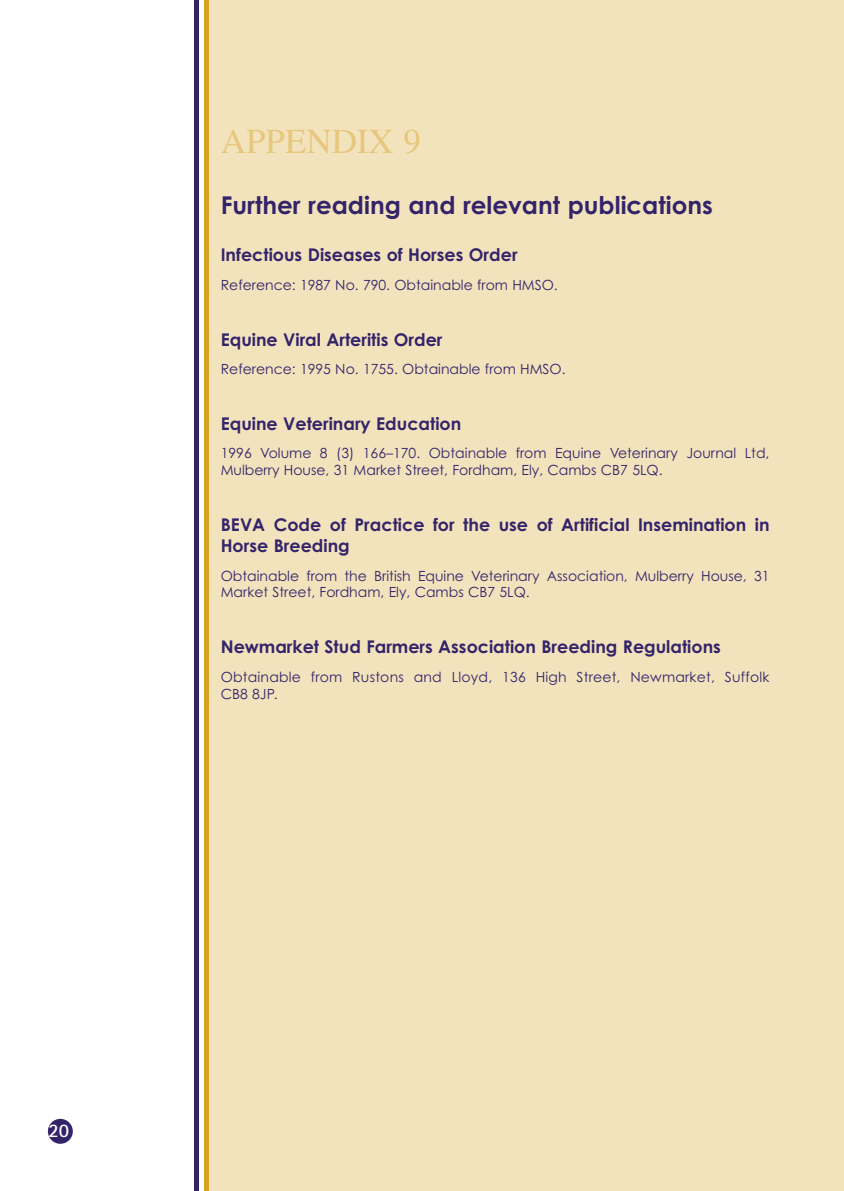
<style>
.page{position:relative;width:844px;height:1191px;background:#fff}
.page>*{position:absolute;margin:0;border:0;box-sizing:border-box;transform-origin:0 0}
.t1{font:35px "Times";color:#e7c77c}
.t2{font:700 24.5px "Century Gothic";color:#33246a}
.t3{font:700 19.25px "Rotis Sans Serif";color:#fff}
.t4{font:700 17.5px/21px "Century Gothic";color:#33246a}
.t5{font:14px/16.8px "Century Gothic";color:#33246a}
</style>
<div class="page">
<div style="left:207px;top:0;width:636px;height:1191px;background:#f3e3bd"></div>
<div style="left:48px;top:1118px;width:25px;height:25px;background:#33246a;border-radius:50%"></div>
<div style="left:203px;top:0;width:5px;height:1191px;background:#d7a124"></div>
<div style="left:193px;top:0;width:5px;height:1191px;background:#33246a"></div>
<h1 class="t1" style="left:221px;top:120px;width:202px">APPENDIX 9</h1>
<h2 class="t2" style="left:221px;top:191px;width:493px">Further reading and relevant publications</h2>
<p class="t4" style="left:221px;top:245px;width:298px">Infectious Diseases of Horses Order</p>
<p class="t5" style="left:221px;top:276px;width:338px">Reference: 1987 No. 790. Obtainable from HMSO.</p>
<p class="t4" style="left:221px;top:329px;width:223px">Equine Viral Arteritis Order</p>
<p class="t5" style="left:221px;top:361px;width:346px">Reference: 1995 No. 1755. Obtainable from HMSO.</p>
<p class="t4" style="left:221px;top:413px;width:242px">Equine Veterinary Education</p>
<p class="t5" style="left:221px;top:445px;width:550px">1996 Volume 8 (3) 166–170. Obtainable from Equine Veterinary Journal Ltd,<br>Mulberry House, 31 Market Street, Fordham, Ely, Cambs CB7 5LQ.</p>
<p class="t4" style="left:221px;top:514px;width:550px">BEVA Code of Practice for the use of Artificial Insemination in<br>Horse Breeding</p>
<p class="t5" style="left:221px;top:567px;width:550px">Obtainable from the British Equine Veterinary Association, Mulberry House, 31<br>Market Street, Fordham, Ely, Cambs CB7 5LQ.</p>
<p class="t4" style="left:221px;top:637px;width:501px">Newmarket Stud Farmers Association Breeding Regulations</p>
<p class="t5" style="left:221px;top:668px;width:550px">Obtainable from Rustons and Lloyd, 136 High Street, Newmarket, Suffolk<br>CB8 8JP.</p>
<h3 class="t3" style="left:49px;top:1123px;width:22px">20</h3>
</div>
